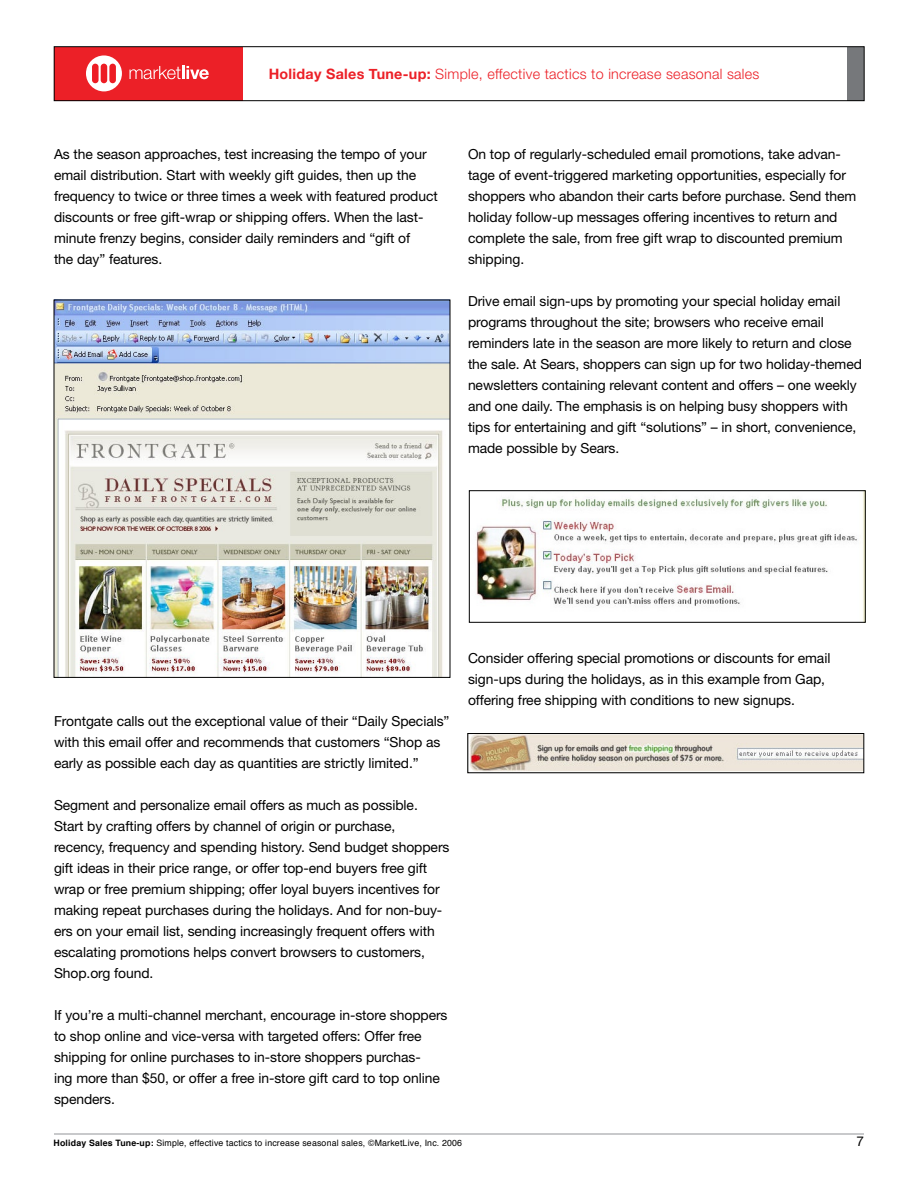
<style>
.page{position:relative;width:918px;height:1188px;background:#fff}
.page>*{position:absolute;margin:0;border:0;box-sizing:border-box;transform-origin:0 0}
.t1{font:300 14.4px "Helvetica Neue";letter-spacing:.02em;color:#ec2027}
.t2{font:13.8px/21px "Helvetica Neue";letter-spacing:-.005em;color:#000}
.t3{font:8.7px "Helvetica";letter-spacing:.02em;color:#000}
.s1{font-weight:700}
</style>
<div class="page">
<hr style="left:54px;top:1134px;width:810px;height:1px;background:#939598">
<div style="left:54px;top:47px;width:189px;height:54px;background:#ec2027"></div>
<div style="left:848px;top:47px;width:16px;height:54px;background:#76787b"></div>
<svg style="left:86px;top:55px;width:36px;height:36px"></svg>
<div style="left:101px;top:64px;width:6px;height:19px;background:#ed1c24;border-radius:3px"></div>
<div style="left:92px;top:64px;width:7px;height:19px;background:#ed1c24;border-radius:3px"></div>
<div style="left:109px;top:64px;width:7px;height:19px;background:#ed1c24;border-radius:3px"></div>
<svg style="left:130px;top:66px;width:79px;height:13px"></svg>
<div style="left:54px;top:46px;width:810px;height:55px;border:1px solid #000"></div>
<img style="left:56px;top:302px;width:392px;height:374px">
<img style="left:476px;top:492px;width:388px;height:128px">
<div style="left:469px;top:490px;width:397px;height:132px;border:1px solid #000"></div>
<img style="left:470px;top:735px;width:392px;height:36px">
<div style="left:468px;top:733px;width:396px;height:40px;border:1px solid #000"></div>
<p class="t1" style="left:269px;top:65px;width:492px"><span class="s1">Holiday Sales Tune-up:</span> Simple, effective tactics to increase seasonal sales</p>
<p class="t2" style="left:54px;top:144px;width:385px">As the season approaches, test increasing the tempo of your email distribution. Start with weekly gift guides, then up the frequency to twice or three times a week with featured product discounts or free gift-wrap or shipping offers. When the last&shy;minute frenzy begins, consider daily reminders and “gift of<br>the day” features.</p>
<p class="t2" style="left:468px;top:144px;width:390px">On top of regularly-scheduled email promotions, take advan&shy;tage of event-triggered marketing opportunities, especially for shoppers who abandon their carts before purchase. Send them holiday follow-up messages offering incentives to return and complete the sale, from free gift wrap to discounted premium shipping.</p>
<p class="t2" style="left:468px;top:291px;width:396px">Drive email sign-ups by promoting your special holiday email programs throughout the site; browsers who receive email reminders late in the season are more likely to return and close the sale. At Sears, shoppers can sign up for two holiday-themed newsletters containing relevant content and offers – one weekly and one daily. The emphasis is on helping busy shoppers with tips for entertaining and gift “solutions” – in short, convenience, made possible by Sears.</p>
<p class="t2" style="left:54px;top:711px;width:397px">Frontgate calls out the exceptional value of their “Daily Specials” with this email offer and recommends that customers “Shop as early as possible each day as quantities are strictly limited.”</p>
<p class="t2" style="left:54px;top:795px;width:397px">Segment and personalize email offers as much as possible.<br>Start by crafting offers by channel of origin or purchase, recency, frequency and spending history. Send budget shoppers gift ideas in their price range, or offer top-end buyers free gift wrap or free premium shipping; offer loyal buyers incentives for making repeat purchases during the holidays. And for non-buy&shy;ers on your email list, sending increasingly frequent offers with escalating promotions helps convert browsers to customers, Shop.org found.</p>
<p class="t2" style="left:54px;top:1005px;width:395px">If you’re a multi-channel merchant, encourage in-store shoppers to shop online and vice-versa with targeted offers: Offer free shipping for online purchases to in-store shoppers purchas-<br>ing more than $50, or offer a free in-store gift card to top online spenders.</p>
<p class="t2" style="left:468px;top:648px;width:364px">Consider offering special promotions or discounts for email sign-ups during the holidays, as in this example from Gap, offering free shipping with conditions to new signups.</p>
<p class="t3" style="left:54px;top:1135px;width:410px"><span class="s1">Holiday Sales Tune-up:</span> Simple, effective tactics to increase seasonal sales, ©MarketLive, Inc. 2006</p>
</div>
